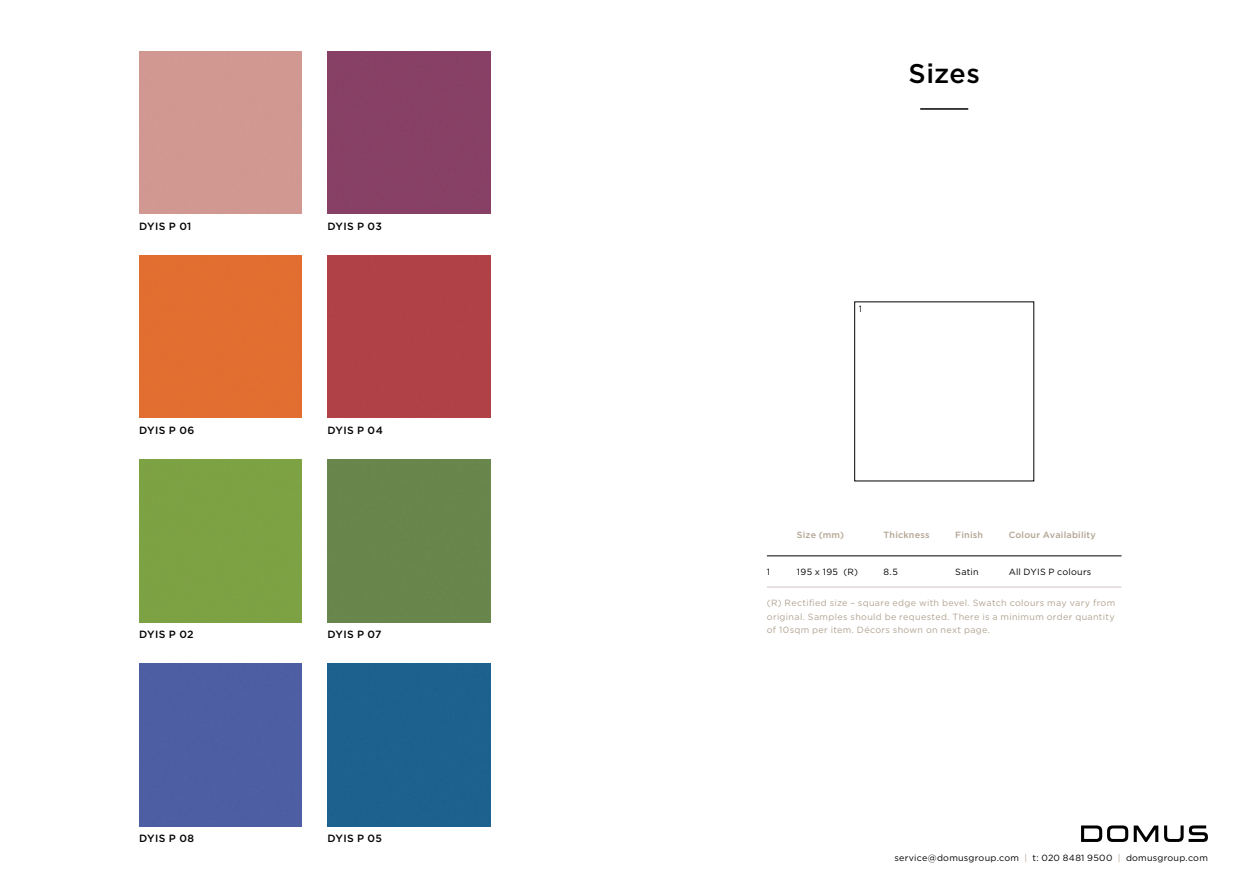
<style>
.page{position:relative;width:1259px;height:893px;background:#fff}
.page>*{position:absolute;margin:0;border:0;box-sizing:border-box;transform-origin:0 0}
.t1{font:500 27px "Gotham";letter-spacing:.02em;color:#000}
.t2{font:500 10.5px "Gotham";letter-spacing:.035em;color:#000}
.TABLE_DATA{font:9px/13.5px "Gotham";letter-spacing:.04em;color:#b2a391;text-align:justify}
.TABLE_DATA-2{font:9px "Gotham";letter-spacing:.025em;color:#000}
.TABLE_DATA-3{font:500 9px "Gotham";letter-spacing:.025em;color:#b2a391}
.s1{color:#b2a391}
</style>
<div class="page">
<svg style="left:1164px;top:825px;width:44px;height:17px"></svg>
<svg style="left:1081px;top:825px;width:77px;height:17px"></svg>
<hr style="left:920px;top:108px;width:48px;height:2px;background:#000">
<hr style="left:767px;top:555px;width:354px;height:1px;background:#000">
<hr style="left:767px;top:587px;width:354px;height:1px;background:#d1c7c4">
<div style="left:327px;top:51px;width:163px;height:163px;background:#874065"></div>
<div style="left:327px;top:663px;width:163px;height:163px;background:#1c628e"></div>
<div style="left:327px;top:459px;width:163px;height:163px;background:#68864c"></div>
<div style="left:139px;top:459px;width:163px;height:163px;background:#7da244"></div>
<div style="left:327px;top:255px;width:163px;height:163px;background:#b04147"></div>
<div style="left:139px;top:255px;width:163px;height:163px;background:#e16e30"></div>
<div style="left:139px;top:663px;width:163px;height:163px;background:#4d5ea3"></div>
<p class="t2" style="left:139px;top:219px;width:54px">DYIS P 01</p>
<p class="t2" style="left:327px;top:219px;width:56px">DYIS P 03</p>
<p class="t2" style="left:139px;top:423px;width:57px">DYIS P 06</p>
<p class="t2" style="left:327px;top:423px;width:57px">DYIS P 04</p>
<p class="t2" style="left:139px;top:627px;width:56px">DYIS P 02</p>
<p class="t2" style="left:327px;top:627px;width:56px">DYIS P 07</p>
<p class="t2" style="left:139px;top:831px;width:56px">DYIS P 08</p>
<p class="t2" style="left:327px;top:831px;width:56px">DYIS P 05</p>
<p class="t1" style="left:908px;top:55px;width:73px">Sizes</p>
<p class="TABLE_DATA-2" style="left:858px;top:303px;width:5px">1</p>
<p class="TABLE_DATA-3" style="left:955px;top:529px;width:29px">Finish</p>
<p class="TABLE_DATA-2" style="left:955px;top:566px;width:25px">Satin</p>
<p class="TABLE_DATA" style="left:767px;top:596px;width:350px">(R) Rectified size – square edge with bevel. Swatch colours may vary from original. Samples should be requested. There is a minimum order quantity of 10sqm per item. Décors shown on next page.</p>
<p class="TABLE_DATA-3" style="left:883px;top:529px;width:48px">Thickness</p>
<p class="TABLE_DATA-3" style="left:1008px;top:529px;width:89px">Colour Availability</p>
<p class="TABLE_DATA-2" style="left:883px;top:566px;width:16px">8.5</p>
<p class="TABLE_DATA-3" style="left:797px;top:529px;width:49px">Size (mm)</p>
<p class="TABLE_DATA-2" style="left:1008px;top:566px;width:84px">All DYIS P colours</p>
<p class="TABLE_DATA-2" style="left:767px;top:566px;width:5px">1</p>
<p class="TABLE_DATA-2" style="left:797px;top:566px;width:62px">195 x 195 (R)</p>
<p class="TABLE_DATA-2" style="left:894px;top:852px;width:315px">service@domusgroup.com <span class="s1">|</span> t: 020 8481 9500 <span class="s1">|</span> domusgroup.com</p>
</div>
